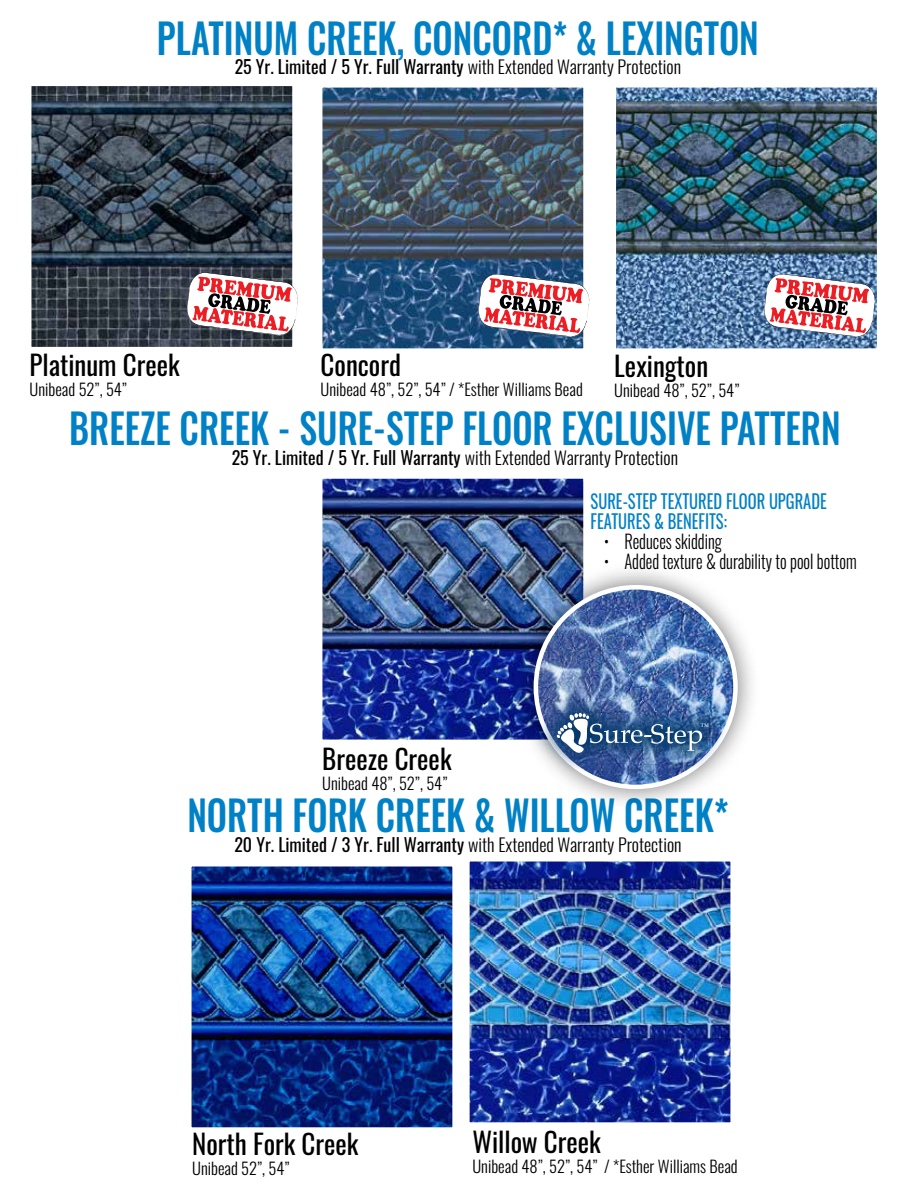
<style>
.page{position:relative;width:918px;height:1188px;background:#fff}
.page>*{position:absolute;margin:0;border:0;box-sizing:border-box;transform-origin:0 0}
.t1{font:500 41.4px "Oswald";color:#0081c6;scale:.87 1}
.t2{font:27px "Oswald";color:#000}
.t3{font:300 18.9px "Oswald";color:#000;scale:.87 1}
.t4{font:18.9px/19.8px "Oswald";color:#0081c6;scale:.87 1}
.t5{font:300 18px "Oswald";color:#000}
.t6{font:300 16.5px "Oswald";color:#000}
.t7{font:5.4px "Times";color:#fff}
.s1{font-weight:400}
</style>
<div class="page">
<img style="left:193px;top:868px;width:258px;height:258px">
<div style="left:187px;top:862px;width:270px;height:270px;border:5px solid #fff"></div>
<img style="left:471px;top:863px;width:258px;height:258px">
<div style="left:465px;top:857px;width:270px;height:270px;border:5px solid #fff"></div>
<img style="left:324px;top:89px;width:258px;height:258px">
<div style="left:318px;top:83px;width:270px;height:270px;border:5px solid #fff"></div>
<img style="left:617px;top:89px;width:258px;height:258px">
<div style="left:611px;top:83px;width:270px;height:270px;border:5px solid #fff"></div>
<svg style="left:763px;top:273px;width:113px;height:65px"></svg>
<svg style="left:477px;top:273px;width:113px;height:65px"></svg>
<img style="left:33px;top:87px;width:258px;height:258px">
<div style="left:27px;top:81px;width:270px;height:270px;border:5px solid #fff"></div>
<svg style="left:186px;top:272px;width:112px;height:64px"></svg>
<img style="left:324px;top:480px;width:258px;height:258px">
<div style="left:318px;top:474px;width:270px;height:270px;border:5px solid #fff"></div>
<div style="left:511px;top:563px;width:249px;height:249px;background:#000;opacity:.55"></div>
<img style="left:536px;top:587px;width:199px;height:200px;border-radius:100px">
<div style="left:534px;top:585px;width:204px;height:204px;border:5px solid #fff;border-radius:50%"></div>
<div style="left:535px;top:692px;width:195px;height:82px;background:#003768;opacity:.95"></div>
<svg style="left:556px;top:713px;width:146px;height:43px;background:#4f729d"></svg>
<h1 class="t1" style="left:157px;top:21px;width:694px">PLATINUM CREEK, CONCORD* &amp; LEXINGTON</h1>
<p class="t5" style="left:235px;top:59px;width:448px"><span class="s1">25 Yr. Limited / 5 Yr. Full Warranty</span> with Extended Warranty Protection</p>
<h2 class="t2" style="left:30px;top:354px;width:152px">Platinum Creek</h2>
<p class="t6" style="left:30px;top:382px;width:99px">Unibead 52”, 54”</p>
<h2 class="t2" style="left:321px;top:354px;width:82px">Concord</h2>
<p class="t6" style="left:321px;top:382px;width:264px">Unibead 48”, 52”, 54” / *Esther Williams Bead</p>
<h2 class="t2" style="left:614px;top:355px;width:96px">Lexington</h2>
<p class="t6" style="left:614px;top:383px;width:127px">Unibead 48”, 52”, 54”</p>
<h1 class="t1" style="left:69px;top:411px;width:888px">BREEZE CREEK - SURE-STEP FLOOR EXCLUSIVE PATTERN</h1>
<p class="t5" style="left:232px;top:450px;width:448px"><span class="s1">25 Yr. Limited / 5 Yr. Full Warranty</span> with Extended Warranty Protection</p>
<p class="t4" style="left:591px;top:493px;width:273px">SURE-STEP TEXTURED FLOOR UPGRADE<br>FEATURES &amp; BENEFITS:</p>
<p class="t3" style="left:604px;top:533px;width:137px">• Reduces skidding</p>
<p class="t3" style="left:604px;top:553px;width:292px">• Added texture &amp; durability to pool bottom</p>
<h2 class="t2" style="left:322px;top:748px;width:131px">Breeze Creek</h2>
<p class="t6" style="left:322px;top:776px;width:127px">Unibead 48”, 52”, 54”</p>
<p class="t7" style="left:701px;top:722px;width:10px">TM</p>
<h1 class="t1" style="left:187px;top:798px;width:624px">NORTH FORK CREEK &amp; WILLOW CREEK*</h1>
<p class="t5" style="left:234px;top:837px;width:449px"><span class="s1">20 Yr. Limited / 3 Yr. Full Warranty</span> with Extended Warranty Protection</p>
<h2 class="t2" style="left:192px;top:1133px;width:168px">North Fork Creek</h2>
<p class="t6" style="left:192px;top:1161px;width:99px">Unibead 52”, 54”</p>
<h2 class="t2" style="left:472px;top:1131px;width:130px">Willow Creek</h2>
<p class="t6" style="left:472px;top:1159px;width:267px">Unibead 48”, 52”, 54” / *Esther Williams Bead</p>
</div>
